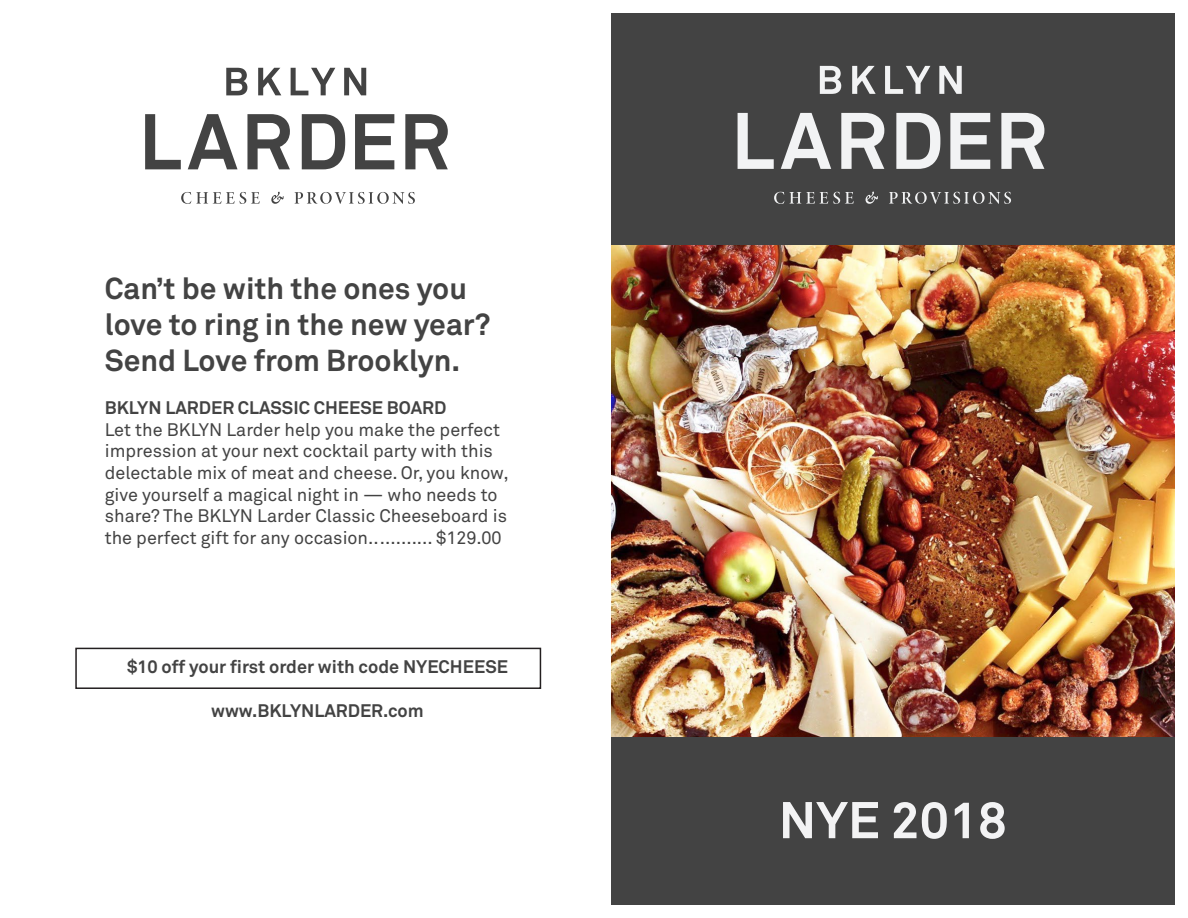
<style>
.page{position:relative;width:1188px;height:918px;background:#fff}
.page>*{position:absolute;margin:0;border:0;box-sizing:border-box;transform-origin:0 0}
.t1{font:700 51px "Akkurat";color:#f3f3f4}
.t2{font:700 30px/36px "Akkurat";color:#434343}
.t3{font:18px/21.6px "Akkurat";color:#434343}
.t4{font:700 18px "Akkurat";color:#434343}
</style>
<div class="page">
<div style="left:75px;top:648px;width:466px;height:41px;border:2px solid #231f20"></div>
<div style="left:611px;top:673px;width:563px;height:231px;background:#434343"></div>
<svg style="left:145px;top:114px;width:36px;height:55px"></svg>
<svg style="left:188px;top:114px;width:50px;height:55px"></svg>
<svg style="left:247px;top:114px;width:43px;height:55px"></svg>
<svg style="left:302px;top:114px;width:43px;height:55px"></svg>
<svg style="left:355px;top:114px;width:39px;height:55px"></svg>
<svg style="left:405px;top:114px;width:43px;height:55px"></svg>
<svg style="left:181px;top:192px;width:79px;height:12px"></svg>
<svg style="left:271px;top:192px;width:13px;height:12px"></svg>
<svg style="left:294px;top:192px;width:121px;height:12px"></svg>
<svg style="left:226px;top:68px;width:21px;height:27px"></svg>
<svg style="left:258px;top:68px;width:23px;height:27px"></svg>
<svg style="left:291px;top:68px;width:44px;height:27px"></svg>
<svg style="left:344px;top:68px;width:22px;height:27px"></svg>
<img style="left:611px;top:245px;width:563px;height:491px">
<div style="left:611px;top:14px;width:563px;height:231px;background:#434343"></div>
<svg style="left:738px;top:113px;width:36px;height:56px"></svg>
<svg style="left:781px;top:113px;width:50px;height:56px"></svg>
<svg style="left:841px;top:113px;width:43px;height:56px"></svg>
<svg style="left:896px;top:113px;width:44px;height:56px"></svg>
<svg style="left:950px;top:113px;width:40px;height:56px"></svg>
<svg style="left:1001px;top:113px;width:43px;height:56px"></svg>
<svg style="left:774px;top:192px;width:80px;height:12px"></svg>
<svg style="left:866px;top:192px;width:12px;height:12px"></svg>
<svg style="left:889px;top:192px;width:122px;height:12px"></svg>
<svg style="left:820px;top:66px;width:21px;height:28px"></svg>
<svg style="left:852px;top:66px;width:24px;height:28px"></svg>
<svg style="left:885px;top:66px;width:45px;height:28px"></svg>
<svg style="left:939px;top:66px;width:23px;height:28px"></svg>
<p class="t2" style="left:105px;top:270px;width:387px">Can’t be with the ones you love to ring in the new year?<br>Send Love from Brooklyn.</p>
<p class="t4" style="left:105px;top:397px;width:343px">BKLYN LARDER CLASSIC CHEESE BOARD</p>
<p class="t3" style="left:105px;top:418px;width:405px">Let the BKLYN Larder help you make the perfect impression at your next cocktail party with this delectable mix of meat and cheese. Or, you know, give yourself a magical night in — who needs to share? The BKLYN Larder Classic Cheeseboard is the perfect gift for any occasion............ $129.00</p>
<p class="t4" style="left:127px;top:656px;width:382px">$10 off your first order with code NYECHEESE</p>
<p class="t4" style="left:211px;top:699px;width:214px">www.BKLYNLARDER.com</p>
<p class="t1" style="left:779px;top:788px;width:230px">NYE 2018</p>
</div>
